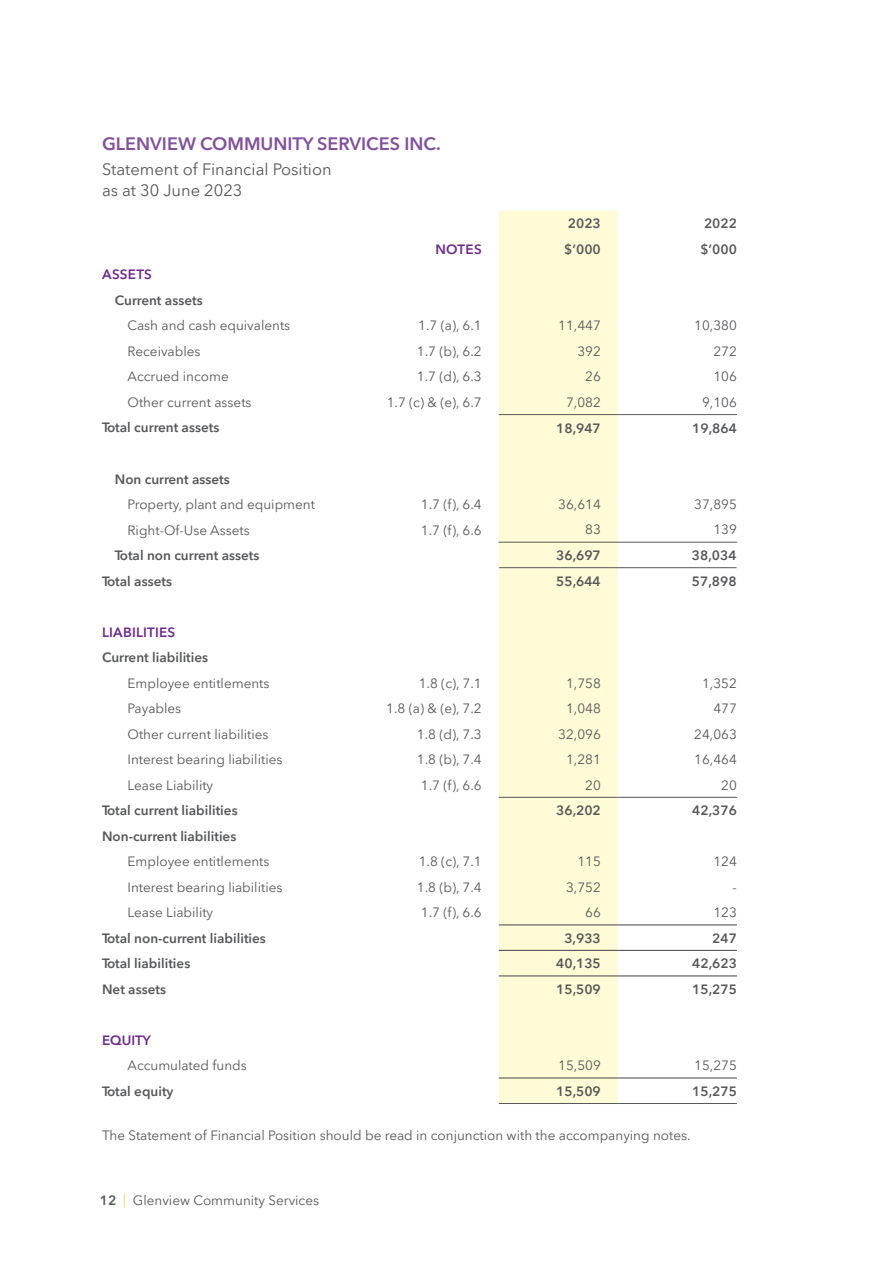
<style>
.page{position:relative;width:893px;height:1263px;background:#fff}
.page>*{position:absolute;margin:0;border:0;box-sizing:border-box;transform-origin:0 0}
.Head_1{font:600 18px "Avenir Next LT Pro";color:#82509e}
.Text{font:16.5px "Avenir Next LT Pro";color:#57585a}
.Financials_tabbed{font:13.5px "Avenir Next LT Pro";color:#57585a}
.t1{font:600 13.5px "Avenir Next LT Pro";color:#57585a}
.Purple_heading_financials{font:600 13.5px "Avenir Next LT Pro";letter-spacing:.015em;color:#6e2a8e}
.s1{font-weight:600}
.s2{color:#d5df3e}
</style>
<div class="page">
<div style="left:499px;top:210px;width:119px;height:893px;background:#fffbd6"></div>
<hr style="left:498px;top:542px;width:120px;height:1px;background:#57585a">
<hr style="left:618px;top:542px;width:119px;height:1px;background:#57585a">
<hr style="left:499px;top:567px;width:119px;height:1px;background:#57585a">
<hr style="left:618px;top:567px;width:119px;height:1px;background:#57585a">
<hr style="left:499px;top:1103px;width:119px;height:1px;background:#57585a">
<hr style="left:618px;top:1103px;width:119px;height:1px;background:#57585a">
<hr style="left:499px;top:924px;width:119px;height:1px;background:#57585a">
<hr style="left:618px;top:924px;width:119px;height:1px;background:#57585a">
<hr style="left:499px;top:950px;width:119px;height:1px;background:#57585a">
<hr style="left:618px;top:950px;width:119px;height:1px;background:#57585a">
<hr style="left:499px;top:975px;width:119px;height:1px;background:#57585a">
<hr style="left:618px;top:975px;width:119px;height:1px;background:#57585a">
<hr style="left:499px;top:1077px;width:119px;height:1px;background:#57585a">
<hr style="left:618px;top:1077px;width:119px;height:1px;background:#57585a">
<hr style="left:499px;top:414px;width:119px;height:1px;background:#57585a">
<hr style="left:618px;top:414px;width:119px;height:1px;background:#57585a">
<hr style="left:499px;top:797px;width:119px;height:1px;background:#57585a">
<hr style="left:618px;top:797px;width:119px;height:1px;background:#57585a">
<p class="Head_1" style="left:102px;top:132px;width:340px">GLENVIEW COMMUNITY SERVICES INC.</p>
<p class="Text" style="left:102px;top:159px;width:231px">Statement of Financial Position</p>
<p class="Text" style="left:102px;top:180px;width:142px">as at 30 June 2023</p>
<p class="t1" style="left:568px;top:215px;width:34px">2023</p>
<p class="t1" style="left:704px;top:215px;width:34px">2022</p>
<p class="Purple_heading_financials" style="left:435px;top:241px;width:48px">NOTES</p>
<p class="t1" style="left:564px;top:241px;width:38px">$’000</p>
<p class="t1" style="left:700px;top:241px;width:38px">$’000</p>
<p class="Purple_heading_financials" style="left:102px;top:266px;width:51px">ASSETS</p>
<p class="t1" style="left:115px;top:292px;width:89px">Current assets</p>
<p class="Financials_tabbed" style="left:128px;top:318px;width:164px">Cash and cash equivalents</p>
<p class="Financials_tabbed" style="left:418px;top:318px;width:65px">1.7 (a), 6.1</p>
<p class="Financials_tabbed" style="left:558px;top:318px;width:44px">11,447</p>
<p class="Financials_tabbed" style="left:694px;top:318px;width:44px">10,380</p>
<p class="Financials_tabbed" style="left:128px;top:343px;width:75px">Receivables</p>
<p class="Financials_tabbed" style="left:417px;top:343px;width:66px">1.7 (b), 6.2</p>
<p class="Financials_tabbed" style="left:577px;top:343px;width:25px">392</p>
<p class="Financials_tabbed" style="left:713px;top:343px;width:25px">272</p>
<p class="Financials_tabbed" style="left:128px;top:369px;width:103px">Accrued income</p>
<p class="Financials_tabbed" style="left:417px;top:369px;width:66px">1.7 (d), 6.3</p>
<p class="Financials_tabbed" style="left:585px;top:369px;width:17px">26</p>
<p class="Financials_tabbed" style="left:713px;top:369px;width:25px">106</p>
<p class="Financials_tabbed" style="left:128px;top:394px;width:126px">Other current assets</p>
<p class="Financials_tabbed" style="left:387px;top:394px;width:97px">1.7 (c) &amp; (e), 6.7</p>
<p class="Financials_tabbed" style="left:566px;top:394px;width:36px">7,082</p>
<p class="Financials_tabbed" style="left:702px;top:394px;width:36px">9,106</p>
<p class="t1" style="left:102px;top:420px;width:119px">Total current assets</p>
<p class="t1" style="left:556px;top:420px;width:46px">18,947</p>
<p class="t1" style="left:692px;top:420px;width:46px">19,864</p>
<p class="t1" style="left:115px;top:471px;width:117px">Non current assets</p>
<p class="Financials_tabbed" style="left:128px;top:496px;width:189px">Property, plant and equipment</p>
<p class="Financials_tabbed" style="left:421px;top:496px;width:62px">1.7 (f), 6.4</p>
<p class="Financials_tabbed" style="left:558px;top:496px;width:44px">36,614</p>
<p class="Financials_tabbed" style="left:694px;top:496px;width:44px">37,895</p>
<p class="Financials_tabbed" style="left:128px;top:522px;width:124px">Right-Of-Use Assets</p>
<p class="Financials_tabbed" style="left:421px;top:522px;width:62px">1.7 (f), 6.6</p>
<p class="Financials_tabbed" style="left:585px;top:522px;width:17px">83</p>
<p class="Financials_tabbed" style="left:713px;top:522px;width:25px">139</p>
<p class="t1" style="left:115px;top:547px;width:146px">Total non current assets</p>
<p class="t1" style="left:556px;top:547px;width:46px">36,697</p>
<p class="t1" style="left:692px;top:547px;width:46px">38,034</p>
<p class="t1" style="left:102px;top:573px;width:71px">Total assets</p>
<p class="t1" style="left:556px;top:573px;width:46px">55,644</p>
<p class="t1" style="left:692px;top:573px;width:46px">57,898</p>
<p class="Purple_heading_financials" style="left:102px;top:624px;width:75px">LIABILITIES</p>
<p class="t1" style="left:102px;top:649px;width:108px">Current liabilities</p>
<p class="Financials_tabbed" style="left:128px;top:675px;width:143px">Employee entitlements</p>
<p class="Financials_tabbed" style="left:419px;top:675px;width:65px">1.8 (c), 7.1</p>
<p class="Financials_tabbed" style="left:566px;top:675px;width:36px">1,758</p>
<p class="Financials_tabbed" style="left:702px;top:675px;width:36px">1,352</p>
<p class="Financials_tabbed" style="left:128px;top:700px;width:55px">Payables</p>
<p class="Financials_tabbed" style="left:386px;top:700px;width:97px">1.8 (a) &amp; (e), 7.2</p>
<p class="Financials_tabbed" style="left:566px;top:700px;width:36px">1,048</p>
<p class="Financials_tabbed" style="left:713px;top:700px;width:25px">477</p>
<p class="Financials_tabbed" style="left:128px;top:726px;width:142px">Other current liabilities</p>
<p class="Financials_tabbed" style="left:417px;top:726px;width:66px">1.8 (d), 7.3</p>
<p class="Financials_tabbed" style="left:558px;top:726px;width:44px">32,096</p>
<p class="Financials_tabbed" style="left:694px;top:726px;width:44px">24,063</p>
<p class="Financials_tabbed" style="left:128px;top:751px;width:156px">Interest bearing liabilities</p>
<p class="Financials_tabbed" style="left:417px;top:751px;width:66px">1.8 (b), 7.4</p>
<p class="Financials_tabbed" style="left:566px;top:751px;width:36px">1,281</p>
<p class="Financials_tabbed" style="left:694px;top:751px;width:44px">16,464</p>
<p class="Financials_tabbed" style="left:128px;top:777px;width:87px">Lease Liability</p>
<p class="Financials_tabbed" style="left:421px;top:777px;width:62px">1.7 (f), 6.6</p>
<p class="Financials_tabbed" style="left:585px;top:777px;width:17px">20</p>
<p class="Financials_tabbed" style="left:721px;top:777px;width:17px">20</p>
<p class="t1" style="left:102px;top:802px;width:137px">Total current liabilities</p>
<p class="t1" style="left:556px;top:802px;width:46px">36,202</p>
<p class="t1" style="left:692px;top:802px;width:46px">42,376</p>
<p class="t1" style="left:102px;top:828px;width:136px">Non-current liabilities</p>
<p class="Financials_tabbed" style="left:128px;top:853px;width:143px">Employee entitlements</p>
<p class="Financials_tabbed" style="left:419px;top:853px;width:65px">1.8 (c), 7.1</p>
<p class="Financials_tabbed" style="left:577px;top:853px;width:25px">115</p>
<p class="Financials_tabbed" style="left:713px;top:853px;width:25px">124</p>
<p class="Financials_tabbed" style="left:128px;top:879px;width:156px">Interest bearing liabilities</p>
<p class="Financials_tabbed" style="left:417px;top:879px;width:66px">1.8 (b), 7.4</p>
<p class="Financials_tabbed" style="left:566px;top:879px;width:36px">3,752</p>
<p class="Financials_tabbed" style="left:733px;top:879px;width:6px">-</p>
<p class="Financials_tabbed" style="left:128px;top:904px;width:87px">Lease Liability</p>
<p class="Financials_tabbed" style="left:421px;top:904px;width:62px">1.7 (f), 6.6</p>
<p class="Financials_tabbed" style="left:585px;top:904px;width:17px">66</p>
<p class="Financials_tabbed" style="left:713px;top:904px;width:25px">123</p>
<p class="t1" style="left:102px;top:930px;width:165px">Total non-current liabilities</p>
<p class="t1" style="left:564px;top:930px;width:38px">3,933</p>
<p class="t1" style="left:712px;top:930px;width:26px">247</p>
<p class="t1" style="left:102px;top:955px;width:90px">Total liabilities</p>
<p class="t1" style="left:556px;top:955px;width:46px">40,135</p>
<p class="t1" style="left:692px;top:955px;width:46px">42,623</p>
<p class="t1" style="left:102px;top:981px;width:65px">Net assets</p>
<p class="t1" style="left:556px;top:981px;width:46px">15,509</p>
<p class="t1" style="left:692px;top:981px;width:46px">15,275</p>
<p class="Purple_heading_financials" style="left:102px;top:1032px;width:50px">EQUITY</p>
<p class="Financials_tabbed" style="left:128px;top:1057px;width:121px">Accumulated funds</p>
<p class="Financials_tabbed" style="left:558px;top:1057px;width:44px">15,509</p>
<p class="Financials_tabbed" style="left:694px;top:1057px;width:44px">15,275</p>
<p class="t1" style="left:102px;top:1083px;width:73px">Total equity</p>
<p class="t1" style="left:556px;top:1083px;width:46px">15,509</p>
<p class="t1" style="left:692px;top:1083px;width:46px">15,275</p>
<p class="Financials_tabbed" style="left:102px;top:1127px;width:590px">The Statement of Financial Position should be read in conjunction with the accompanying notes.</p>
<p class="Financials_tabbed" style="left:100px;top:1192px;width:221px"><span class="s1">12</span> <span class="s2">|</span> Glenview Community Services</p>
</div>
